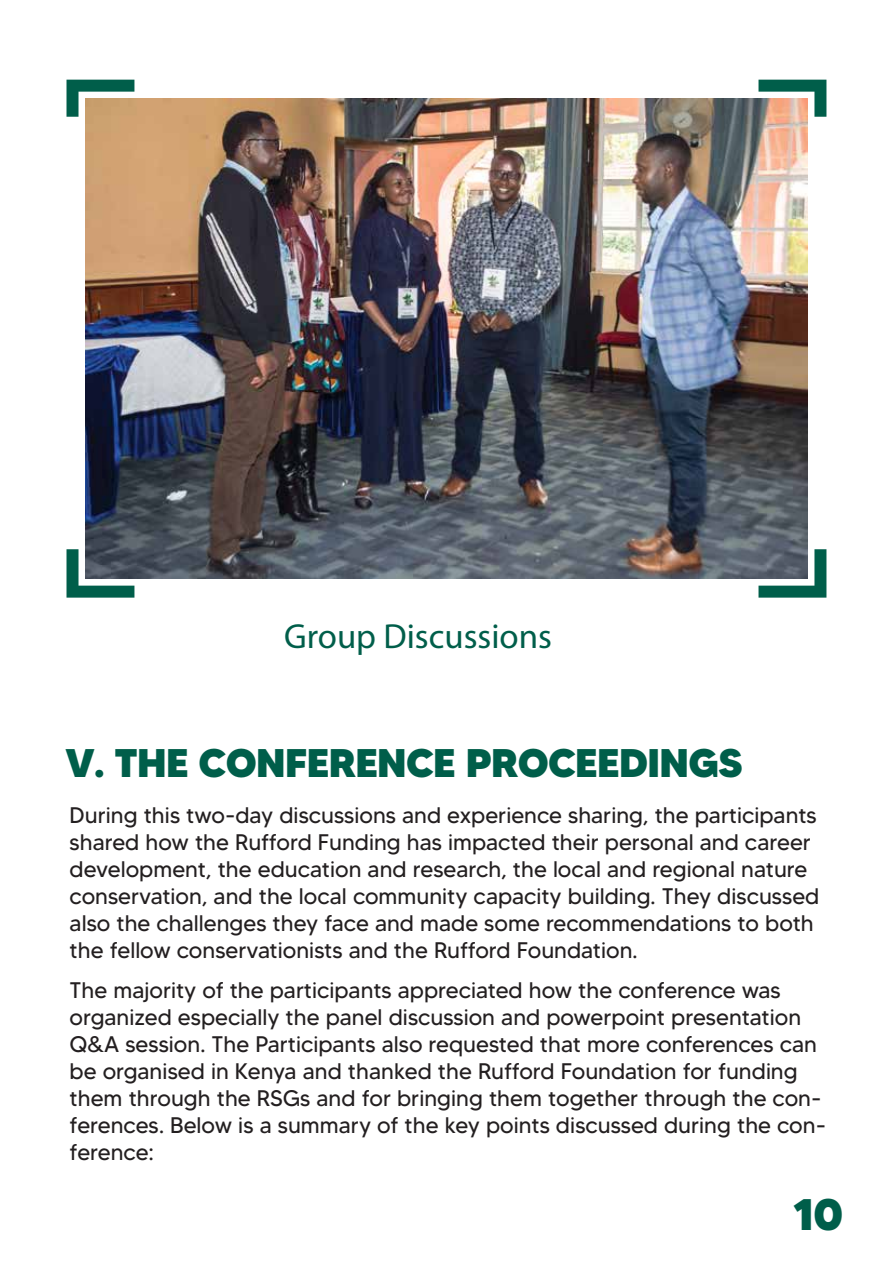
<style>
.page{position:relative;width:893px;height:1263px;background:#fff}
.page>*{position:absolute;margin:0;border:0;box-sizing:border-box;transform-origin:0 0}
.t1{font:800 44.1px "MADETOMMY";color:#005e4a}
.t2{font:800 39.9px "MADETOMMY";letter-spacing:-.015em;color:#005e4a}
.t3{font:34.95px "Myriad Pro";color:#005e4a}
.t4{font:22.5px/27px "MADETOMMY";color:#231f20}
</style>
<div class="page">
<svg style="left:758px;top:80px;width:68px;height:37px"></svg>
<svg style="left:67px;top:80px;width:67px;height:37px"></svg>
<svg style="left:758px;top:549px;width:68px;height:49px"></svg>
<svg style="left:67px;top:549px;width:67px;height:49px"></svg>
<img style="left:85px;top:98px;width:723px;height:481px">
<h3 class="t3" style="left:284px;top:615px;width:269px">Group Discussions</h3>
<h2 class="t2" style="left:65px;top:738px;width:678px">V. THE CONFERENCE PROCEEDINGS</h2>
<p class="t4" style="left:70px;top:802px;width:751px">During this two-day discussions and experience sharing, the participants shared how the Rufford Funding has impacted their personal and career development, the education and research, the local and regional nature conservation, and the local community capacity building. They discussed also the challenges they face and made some recommendations to both the fellow conservationists and the Rufford Foundation.</p>
<p class="t4" style="left:70px;top:977px;width:758px">The majority of the participants appreciated how the conference was organized especially the panel discussion and powerpoint presentation Q&amp;A session. The Participants also requested that more conferences can be organised in Kenya and thanked the Rufford Foundation for funding them through the RSGs and for bringing them together through the con&shy;ferences. Below is a summary of the key points discussed during the con&shy;ference:</p>
<h1 class="t1" style="left:793px;top:1187px;width:51px">10</h1>
</div>
